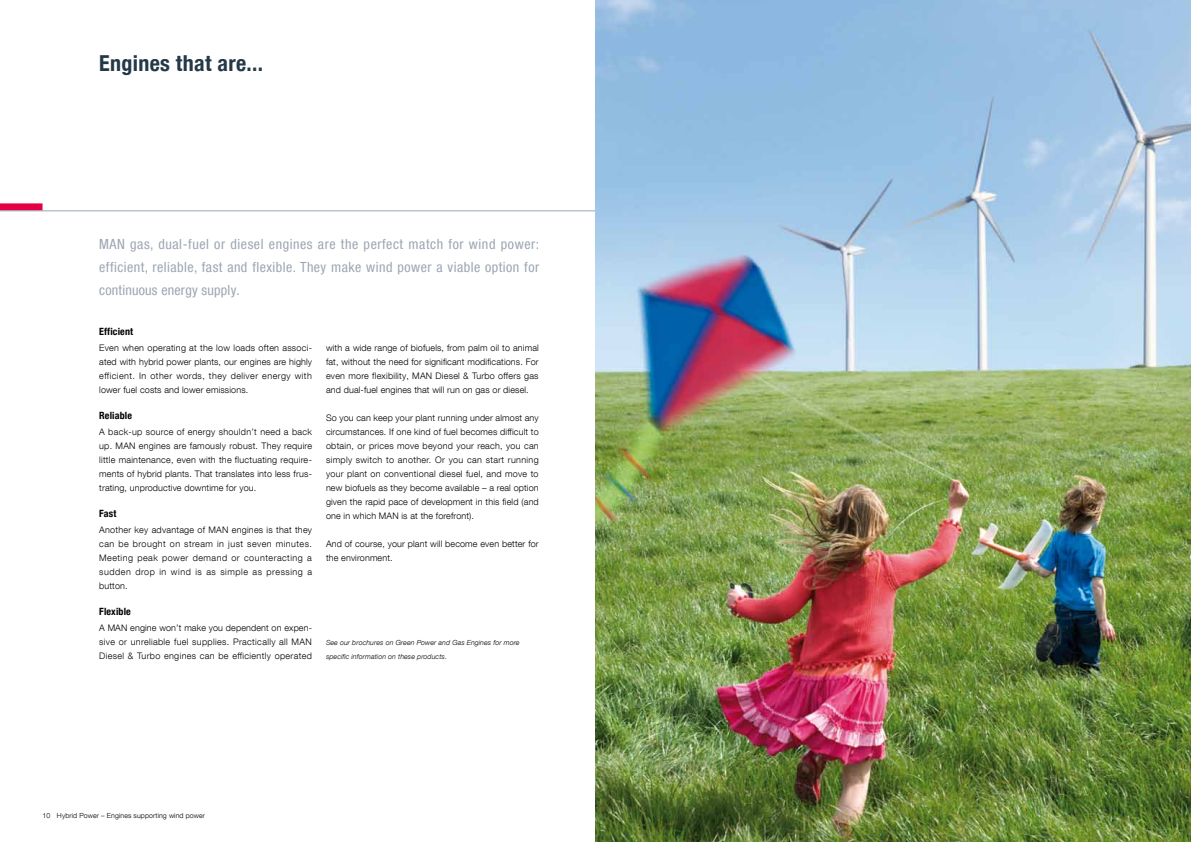
<style>
.page{position:relative;width:1191px;height:842px;background:#fff}
.page>*{position:absolute;margin:0;border:0;box-sizing:border-box;transform-origin:0 0}
.t1{font:22px "MAN Helvetica Neue 77 Bold Cond";letter-spacing:.015em;color:#243948}
.t2{font:14px/23px "MAN Helvetica Neue 57 Cond";letter-spacing:.03em;color:#9ba5b2;text-align:justify}
.t3{font:10px "MAN Helvetica Neue 77 Bold Cond";letter-spacing:.015em;color:#000}
.t4{font:300 9px/14px "MAN Helvetica Neue 45";letter-spacing:.015em;color:#000;text-align:justify}
.t5{font:7px/14px "MAN Helvetica Neue 46 Light Ita";letter-spacing:.015em;color:#000}
.t6{font:300 7px "MAN Helvetica Neue 45";letter-spacing:.015em;color:#000}
</style>
<div class="page">
<div style="left:0;top:203px;width:43px;height:7px;background:#e40045"></div>
<hr style="left:0;top:210px;width:595px;height:1px;background:#9ba5b2">
<img style="left:595px;top:0;width:596px;height:842px">
<h1 class="t1" style="left:99px;top:50px;width:165px">Engines that are...</h1>
<h2 class="t2" style="left:99px;top:232px;width:441px">MAN gas, dual-fuel or diesel engines are the perfect match for wind power: efficient, reliable, fast and flexible. They make wind power a viable option for continuous energy supply.</h2>
<p class="t3" style="left:99px;top:325px;width:35px">Efficient</p>
<p class="t4" style="left:99px;top:340px;width:214px">Even when operating at the low loads often associ&shy;ated with hybrid power plants, our engines are highly efficient. In other words, they deliver energy with lower fuel costs and lower emissions.</p>
<p class="t3" style="left:99px;top:409px;width:34px">Reliable</p>
<p class="t4" style="left:99px;top:424px;width:214px">A back-up source of energy shouldn’t need a back up. MAN engines are famously robust. They require little maintenance, even with the fluctuating require&shy;ments of hybrid plants. That translates into less frus&shy;trating, unproductive downtime for you.</p>
<p class="t3" style="left:99px;top:507px;width:19px">Fast</p>
<p class="t4" style="left:99px;top:522px;width:214px">Another key advantage of MAN engines is that they can be brought on stream in just seven minutes.<br>Meeting peak power demand or counteracting a sudden drop in wind is as simple as pressing a button.</p>
<p class="t3" style="left:99px;top:605px;width:33px">Flexible</p>
<p class="t4" style="left:99px;top:620px;width:214px">A MAN engine won’t make you dependent on expen&shy;sive or unreliable fuel supplies. Practically all MAN Diesel &amp; Turbo engines can be efficiently operated</p>
<p class="t4" style="left:326px;top:340px;width:214px">with a wide range of biofuels, from palm oil to animal fat, without the need for significant modifications. For even more flexibility, MAN Diesel &amp; Turbo offers gas and dual-fuel engines that will run on gas or diesel.</p>
<p class="t4" style="left:326px;top:410px;width:214px">So you can keep your plant running under almost any circumstances. If one kind of fuel becomes difficult to obtain, or prices move beyond your reach, you can simply switch to another. Or you can start running your plant on conventional diesel fuel, and move to new biofuels as they become available – a real option given the rapid pace of development in this field (and one in which MAN is at the forefront).</p>
<p class="t4" style="left:326px;top:536px;width:214px">And of course, your plant will become even better for the environment.</p>
<p class="t5" style="left:326px;top:635px;width:195px">See our brochures on Green Power and Gas Engines for more specific information on these products.</p>
<p class="t6" style="left:43px;top:811px;width:164px">10 Hybrid Power – Engines supporting wind power</p>
</div>
